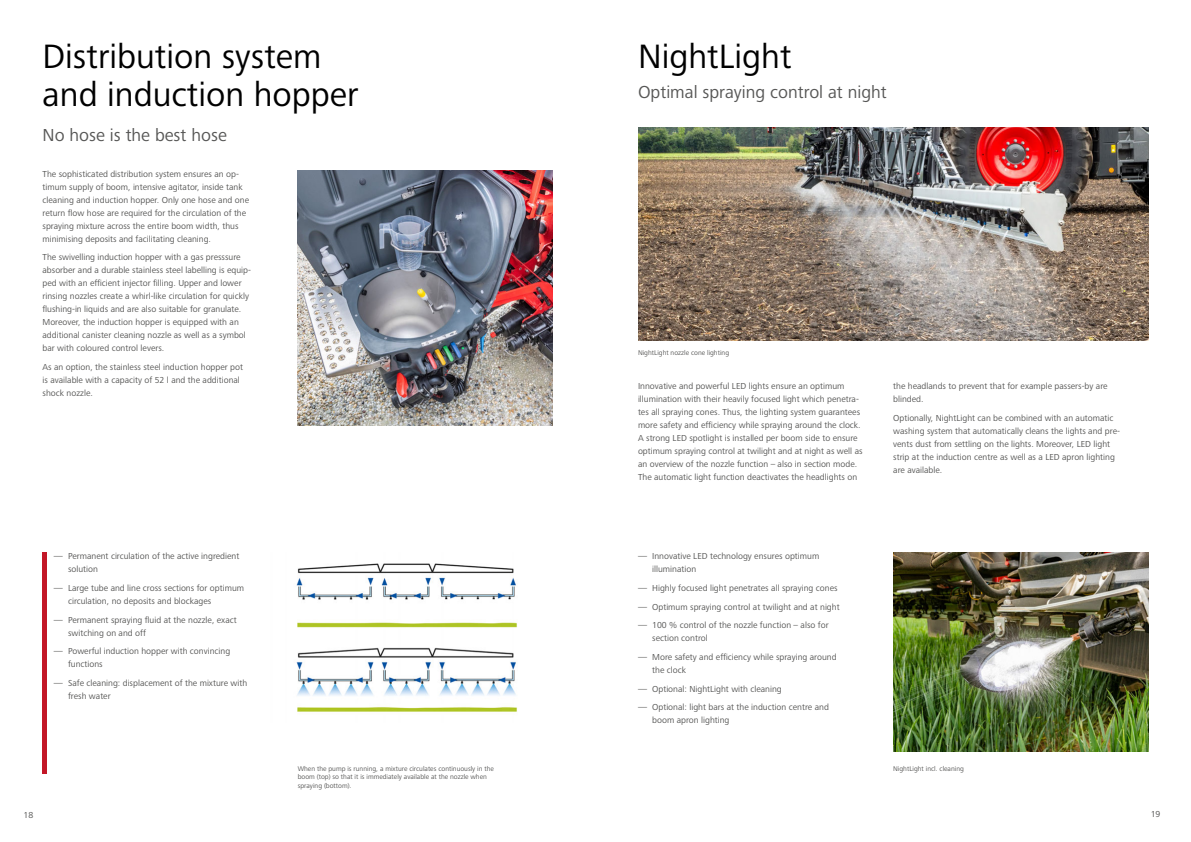
<style>
.page{position:relative;width:1191px;height:842px;background:#fff}
.page>*{position:absolute;margin:0;border:0;box-sizing:border-box;transform-origin:0 0}
.A_HEAD{font:35px/38px "Frutiger Next LTW1 G";color:#000}
.t1{font:18px "Frutiger Next LTW1 G";color:#575756}
.t2{font:9px/13px "Frutiger Next LTW1 G";color:#575756}
.t3{font:7px/8.5px "Frutiger Next LTW1 G";color:#575756}
</style>
<div class="page">
<img style="left:298px;top:170px;width:255px;height:255px">
<img style="left:296px;top:563px;width:222px;height:149px">
<img style="left:893px;top:553px;width:255px;height:198px">
<img style="left:638px;top:128px;width:510px;height:212px">
<hr style="left:43px;top:553px;width:4px;height:221px;background:#c31727">
<p class="A_HEAD" style="left:43px;top:38px;width:317px">Distribution system and induction hopper</p>
<p class="t1" style="left:43px;top:124px;width:186px">No hose is the best hose</p>
<p class="t2" style="left:43px;top:167px;width:208px">The sophisticated distribution system ensures an op&shy;timum supply of boom, intensive agitator, inside tank cleaning and induction hopper. Only one hose and one return flow hose are required for the circulation of the spraying mixture across the entire boom width, thus minimising deposits and facilitating cleaning.</p>
<p class="t2" style="left:43px;top:251px;width:210px">The swivelling induction hopper with a gas presssure absorber and a durable stainless steel labelling is equip&shy;ped with an efficient injector filling. Upper and lower rinsing nozzles create a whirl-like circulation for quickly flushing-in liquids and are also suitable for granulate.<br>Moreover, the induction hopper is equipped with an additional canister cleaning nozzle as well as a symbol bar with coloured control levers.</p>
<p class="t2" style="left:43px;top:361px;width:202px">As an option, the stainless steel induction hopper pot is available with a capacity of 52 l and the additional shock nozzle.</p>
<p class="t2" style="left:68px;top:550px;width:173px;text-indent:-14px">― Permanent circulation of the active ingredient solution</p>
<p class="t2" style="left:68px;top:582px;width:178px;text-indent:-14px">― Large tube and line cross sections for optimum circulation, no deposits and blockages</p>
<p class="t2" style="left:68px;top:613px;width:170px;text-indent:-14px">― Permanent spraying fluid at the nozzle, exact switching on and off</p>
<p class="t2" style="left:68px;top:645px;width:164px;text-indent:-14px">― Powerful induction hopper with convincing functions</p>
<p class="t2" style="left:68px;top:677px;width:181px;text-indent:-14px">― Safe cleaning: displacement of the mixture with fresh water</p>
<p class="t3" style="left:298px;top:764px;width:198px">When the pump is running, a mixture circulates continuously in the boom (top) so that it is immediately available at the nozzle when spraying (bottom).</p>
<p class="A_HEAD" style="left:638px;top:38px;width:155px">NightLight</p>
<p class="t1" style="left:638px;top:82px;width:250px">Optimal spraying control at night</p>
<p class="t3" style="left:638px;top:348px;width:93px">NightLight nozzle cone lighting</p>
<p class="t2" style="left:638px;top:380px;width:226px">Innovative and powerful LED lights ensure an optimum illumination with their heavily focused light which penetra&shy;tes all spraying cones. Thus, the lighting system guarantees more safety and efficiency while spraying around the clock.<br>A strong LED spotlight is installed per boom side to ensure optimum spraying control at twilight and at night as well as an overview of the nozzle function – also in section mode.<br>The automatic light function deactivates the headlights on</p>
<p class="t2" style="left:893px;top:380px;width:216px">the headlands to prevent that for example passers-by are blinded.</p>
<p class="t2" style="left:893px;top:412px;width:228px">Optionally, NightLight can be combined with an automatic washing system that automatically cleans the lights and pre&shy;vents dust from settling on the lights. Moreover, LED light strip at the induction centre as well as a LED apron lighting are available.</p>
<p class="t2" style="left:652px;top:550px;width:169px;text-indent:-14px">― Innovative LED technology ensures optimum illumination</p>
<p class="t2" style="left:638px;top:582px;width:201px">― Highly focused light penetrates all spraying cones</p>
<p class="t2" style="left:638px;top:600px;width:203px">― Optimum spraying control at twilight and at night</p>
<p class="t2" style="left:652px;top:619px;width:178px;text-indent:-14px">― 100 % control of the nozzle function – also for section control</p>
<p class="t2" style="left:652px;top:651px;width:186px;text-indent:-14px">― More safety and efficiency while spraying around the clock</p>
<p class="t2" style="left:638px;top:682px;width:145px">― Optional: NightLight with cleaning</p>
<p class="t2" style="left:652px;top:701px;width:178px;text-indent:-14px">― Optional: light bars at the induction centre and boom apron lighting</p>
<p class="t3" style="left:893px;top:764px;width:72px">NightLight incl. cleaning</p>
<p class="t2" style="left:23px;top:809px;width:11px">18</p>
<p class="t2" style="left:1150px;top:808px;width:11px">19</p>
</div>
